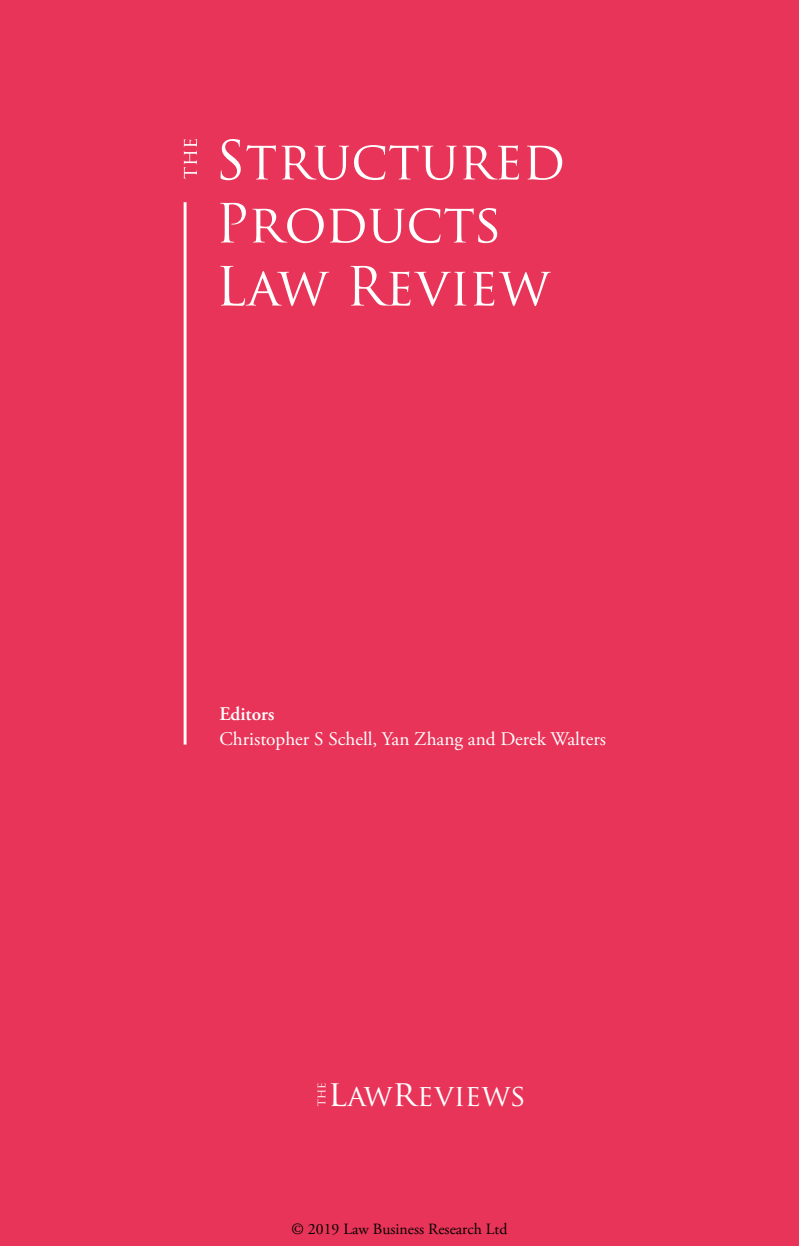
<style>
.page{position:relative;width:799px;height:1246px;background:#fff}
.page>*{position:absolute;margin:0;border:0;box-sizing:border-box;transform-origin:0 0}
.t1{font:52.5px/63px "Trajan Pro";color:#fff}
.t2{font:29.75px "Trajan Pro";color:#fff}
.t3{font:19.25px "Adobe Garamond Pro";color:#fff}
.t4{font:600 19.25px "Adobe Garamond Pro";color:#fff}
.t5{font:15.75px "Adobe Garamond Pro";color:#000}
.s1{font-size:35.7px}
</style>
<div class="page">
<div style="left:0;top:0;width:799px;height:1245px;background:#e83458"></div>
<svg style="left:184px;top:139px;width:13px;height:40px"></svg>
<hr style="left:184px;top:202px;width:2px;height:542px;background:#fff">
<svg style="left:317px;top:1083px;width:8px;height:22px"></svg>
<h1 class="t1" style="left:215px;top:128px;width:351px">Structured<br>Products<br>Law Review</h1>
<p class="t4" style="left:219px;top:702px;width:57px">Editors</p>
<p class="t3" style="left:219px;top:726px;width:388px">Christopher S Schell, Yan Zhang and Derek Walters</p>
<h2 class="t2" style="left:328px;top:1076px;width:199px"><span class="s1">l</span>aw<span class="s1">r</span>eviews</h2>
<p class="t5" style="left:291px;top:1218px;width:217px">© 2019 Law Business Research Ltd</p>
</div>
